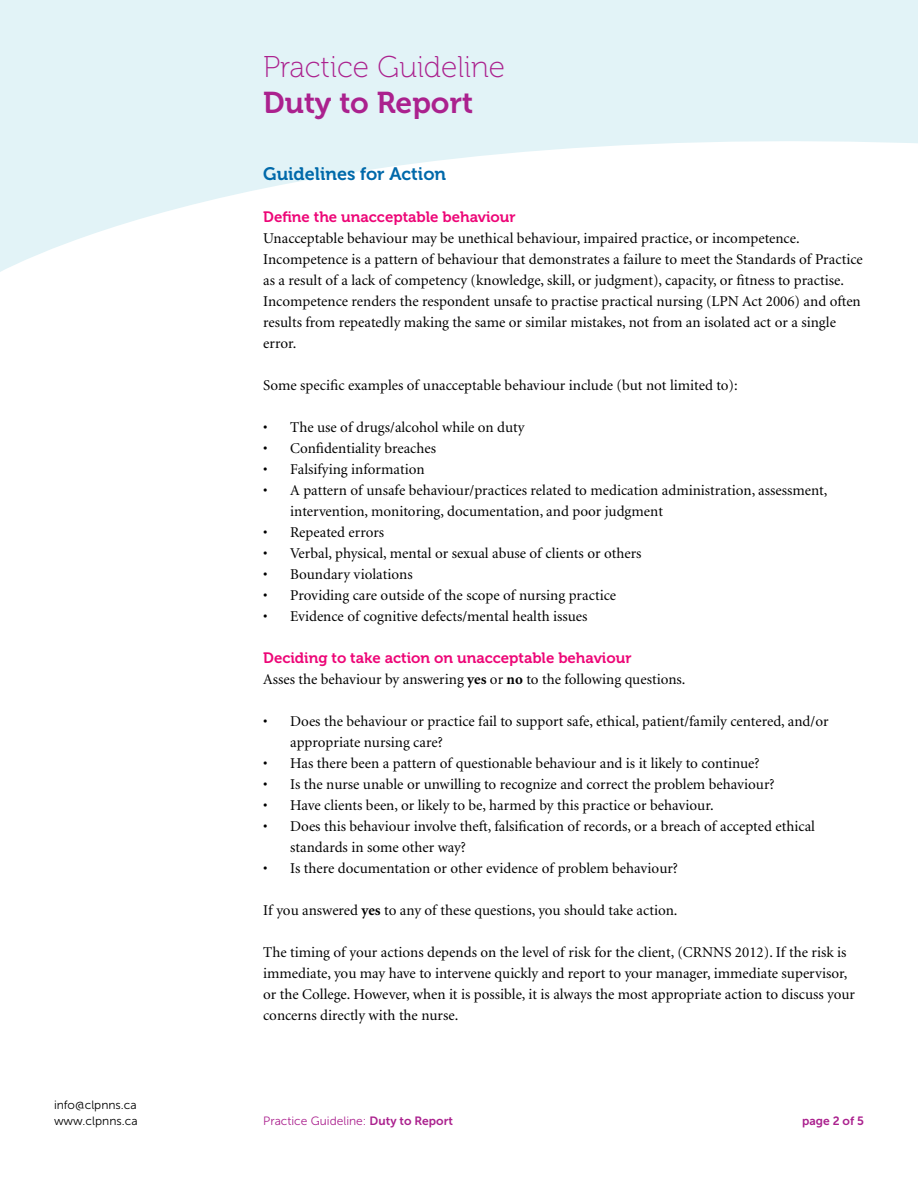
<style>
.page{position:relative;width:918px;height:1188px;background:#fff}
.page>*{position:absolute;margin:0;border:0;box-sizing:border-box;transform-origin:0 0}
.t1{font:30px "Museo 100";color:#ab218e}
.t2{font:30px "Museo 700";color:#ab218e}
.t3{font:18px "Museo 700";color:#0069aa}
.t4{font:15px/21px "Minion";color:#000}
.t5{font:15px "Museo 700";color:#ed0677}
.t6{font:12px "Museo Sans 300";color:#ab218e}
.t7{font:12px/16.5px "Museo Sans 300";color:#000}
.t8{font:12px "Museo Sans 700";color:#ab218e}
.s1{font-weight:700}
.s2{font-family:"Museo Sans 700"}
</style>
<div class="page">
<svg style="left:0;top:0;width:918px;height:272px;fill:#e2f3f7"></svg>
<p class="t7" style="left:54px;top:1096px;width:85px">info@clpnns.ca www.clpnns.ca</p>
<h1 class="t1" style="left:263px;top:50px;width:243px">Practice Guideline</h1>
<h1 class="t2" style="left:263px;top:85px;width:211px">Duty to Report</h1>
<p class="t3" style="left:263px;top:164px;width:184px">Guidelines for Action</p>
<p class="t5" style="left:263px;top:208px;width:254px">Define the unacceptable behaviour</p>
<p class="t4" style="left:263px;top:228px;width:601px">Unacceptable behaviour may be unethical behaviour, impaired practice, or incompetence.<br>Incompetence is a pattern of behaviour that demonstrates a failure to meet the Standards of Practice as a result of a lack of competency (knowledge, skill, or judgment), capacity, or fitness to practise.<br>Incompetence renders the respondent unsafe to practise practical nursing (LPN Act 2006) and often results from repeatedly making the same or similar mistakes, not from an isolated act or a single error.</p>
<p class="t4" style="left:263px;top:375px;width:476px">Some specific examples of unacceptable behaviour include (but not limited to):</p>
<p class="t4" style="left:263px;top:417px;width:263px">• The use of drugs/alcohol while on duty</p>
<p class="t4" style="left:263px;top:438px;width:174px">• Confidentiality breaches</p>
<p class="t4" style="left:263px;top:459px;width:163px">• Falsifying information</p>
<p class="t4" style="left:290px;top:480px;width:539px;text-indent:-27px">• A pattern of unsafe behaviour/practices related to medication administration, assessment, intervention, monitoring, documentation, and poor judgment</p>
<p class="t4" style="left:263px;top:522px;width:123px">• Repeated errors</p>
<p class="t4" style="left:263px;top:543px;width:380px">• Verbal, physical, mental or sexual abuse of clients or others</p>
<p class="t4" style="left:263px;top:564px;width:151px">• Boundary violations</p>
<p class="t4" style="left:263px;top:585px;width:354px">• Providing care outside of the scope of nursing practice</p>
<p class="t4" style="left:263px;top:606px;width:326px">• Evidence of cognitive defects/mental health issues</p>
<p class="t5" style="left:263px;top:649px;width:370px">Deciding to take action on unacceptable behaviour</p>
<p class="t4" style="left:263px;top:669px;width:424px">Asses the behaviour by answering <span class="s1">yes</span> or <span class="s1">no</span> to the following questions.</p>
<p class="t4" style="left:290px;top:711px;width:540px;text-indent:-27px">• Does the behaviour or practice fail to support safe, ethical, patient/family centered, and/or appropriate nursing care?</p>
<p class="t4" style="left:263px;top:753px;width:498px">• Has there been a pattern of questionable behaviour and is it likely to continue?</p>
<p class="t4" style="left:263px;top:774px;width:513px">• Is the nurse unable or unwilling to recognize and correct the problem behaviour?</p>
<p class="t4" style="left:263px;top:795px;width:452px">• Have clients been, or likely to be, harmed by this practice or behaviour.</p>
<p class="t4" style="left:290px;top:816px;width:526px;text-indent:-27px">• Does this behaviour involve theft, falsification of records, or a breach of accepted ethical standards in some other way?</p>
<p class="t4" style="left:263px;top:858px;width:416px">• Is there documentation or other evidence of problem behaviour?</p>
<p class="t4" style="left:263px;top:900px;width:416px">If you answered <span class="s1">yes</span> to any of these questions, you should take action.</p>
<p class="t4" style="left:263px;top:942px;width:593px">The timing of your actions depends on the level of risk for the client, (CRNNS 2012). If the risk is immediate, you may have to intervene quickly and report to your manager, immediate supervisor, or the College. However, when it is possible, it is always the most appropriate action to discuss your concerns directly with the nurse.</p>
<p class="t6" style="left:263px;top:1114px;width:191px">Practice Guideline: <span class="s2">Duty to Report</span></p>
<p class="t8" style="left:802px;top:1114px;width:63px">page 2 of 5</p>
</div>
